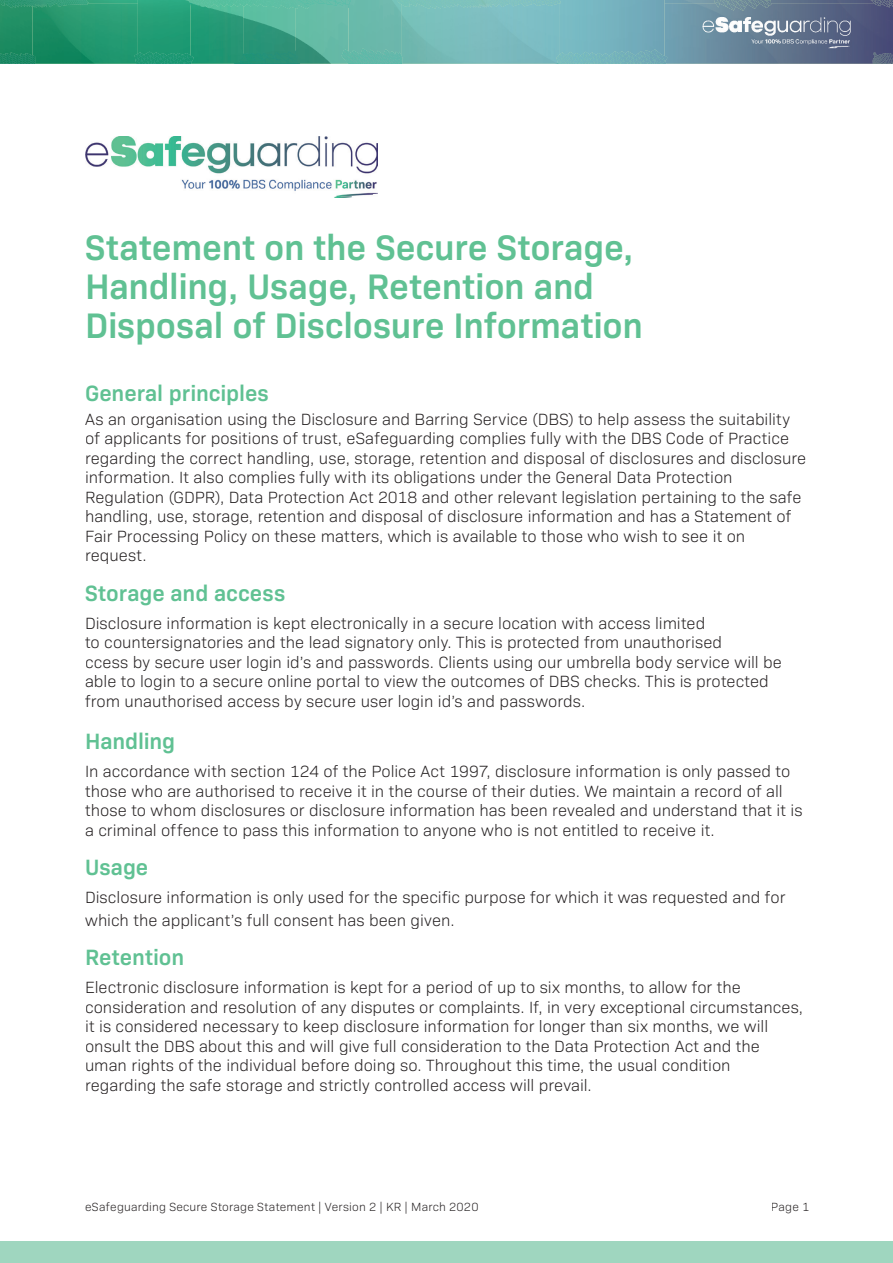
<style>
.page{position:relative;width:893px;height:1263px;background:#fff}
.page>*{position:absolute;margin:0;border:0;box-sizing:border-box;transform-origin:0 0}
.t1{font:600 36px/39px "Bio Sans";letter-spacing:-.005em;color:#60c193}
.t2{font:600 22.5px "Bio Sans";letter-spacing:-.005em;color:#60c193}
.t3{font:300 16.5px/19.5px "Bio Sans";letter-spacing:.005em;color:#231f20}
.t4{font:300 12px "Bio Sans";letter-spacing:.015em;color:#231f20}
</style>
<div class="page">
<div style="left:0;top:1242px;width:893px;height:21px;background:#9fd6bf"></div>
<svg style="left:33px;top:17px;width:526px;height:47px;background:#6ab3b1"></svg>
<svg style="left:348px;top:55px;width:53px;height:9px"></svg>
<svg style="left:138px;top:56px;width:52px;height:8px"></svg>
<svg style="left:243px;top:56px;width:53px;height:8px"></svg>
<svg style="left:0;top:52px;width:35px;height:12px"></svg>
<svg style="left:874px;top:0;width:19px;height:4px"></svg>
<svg style="left:715px;top:0;width:55px;height:3px"></svg>
<svg style="left:875px;top:55px;width:18px;height:9px"></svg>
<svg style="left:0;top:0;width:559px;height:17px;background:#67b9ab"></svg>
<svg style="left:554px;top:49px;width:110px;height:15px"></svg>
<img style="left:86px;top:136px;width:292px;height:61px">
<img style="left:41px;top:3px;width:97px;height:61px">
<img style="left:190px;top:3px;width:53px;height:61px">
<img style="left:296px;top:3px;width:52px;height:61px">
<img style="left:401px;top:4px;width:120px;height:60px">
<img style="left:664px;top:3px;width:211px;height:61px">
<img style="left:0;top:3px;width:33px;height:53px">
<img style="left:138px;top:0;width:52px;height:56px">
<img style="left:243px;top:4px;width:53px;height:52px">
<div style="left:348px;top:0;width:53px;height:55px;background:#6ab9ab"></div>
<img style="left:559px;top:0;width:105px;height:56px">
<img style="left:875px;top:4px;width:18px;height:51px">
<img style="left:86px;top:0;width:52px;height:3px">
<img style="left:664px;top:0;width:51px;height:3px">
<img style="left:770px;top:0;width:104px;height:3px">
<h1 class="t1" style="left:85px;top:225px;width:559px">Statement on the Secure Storage,<br>Handling, Usage, Retention and<br>Disposal of Disclosure Information</h1>
<h2 class="t2" style="left:85px;top:376px;width:185px">General principles</h2>
<p class="t3" style="left:85px;top:408px;width:723px">As an organisation using the Disclosure and Barring Service (DBS) to help assess the suitability of applicants for positions of trust, eSafeguarding complies fully with the DBS Code of Practice regarding the correct handling, use, storage, retention and disposal of disclosures and disclosure information. It also complies fully with its obligations under the General Data Protection Regulation (GDPR), Data Protection Act 2018 and other relevant legislation pertaining to the safe handling, use, storage, retention and disposal of disclosure information and has a Statement of Fair Processing Policy on these matters, which is available to those who wish to see it on request.</p>
<h2 class="t2" style="left:85px;top:576px;width:202px">Storage and access</h2>
<p class="t3" style="left:85px;top:612px;width:698px">Disclosure information is kept electronically in a secure location with access limited<br>to countersignatories and the lead signatory only. This is protected from unauthorised<br>ccess by secure user login id’s and passwords. Clients using our umbrella body service will be able to login to a secure online portal to view the outcomes of DBS checks. This is protected from unauthorised access by secure user login id’s and passwords.</p>
<h2 class="t2" style="left:85px;top:724px;width:92px">Handling</h2>
<p class="t3" style="left:85px;top:760px;width:719px">In accordance with section 124 of the Police Act 1997, disclosure information is only passed to those who are authorised to receive it in the course of their duties. We maintain a record of all those to whom disclosures or disclosure information has been revealed and understand that it is a criminal offence to pass this information to anyone who is not entitled to receive it.</p>
<h2 class="t2" style="left:85px;top:850px;width:65px">Usage</h2>
<p class="t3" style="left:85px;top:885px;width:702px;line-height:22.5px">Disclosure information is only used for the specific purpose for which it was requested and for which the applicant’s full consent has been given.</p>
<h2 class="t2" style="left:85px;top:940px;width:101px">Retention</h2>
<p class="t3" style="left:85px;top:976px;width:720px">Electronic disclosure information is kept for a period of up to six months, to allow for the consideration and resolution of any disputes or complaints. If, in very exceptional circumstances, it is considered necessary to keep disclosure information for longer than six months, we will onsult the DBS about this and will give full consideration to the Data Protection Act and the uman rights of the individual before doing so. Throughout this time, the usual condition regarding the safe storage and strictly controlled access will prevail.</p>
<p class="t4" style="left:85px;top:1198px;width:395px">eSafeguarding Secure Storage Statement | Version 2 | KR | March 2020</p>
<p class="t4" style="left:771px;top:1198px;width:40px">Page 1</p>
</div>
